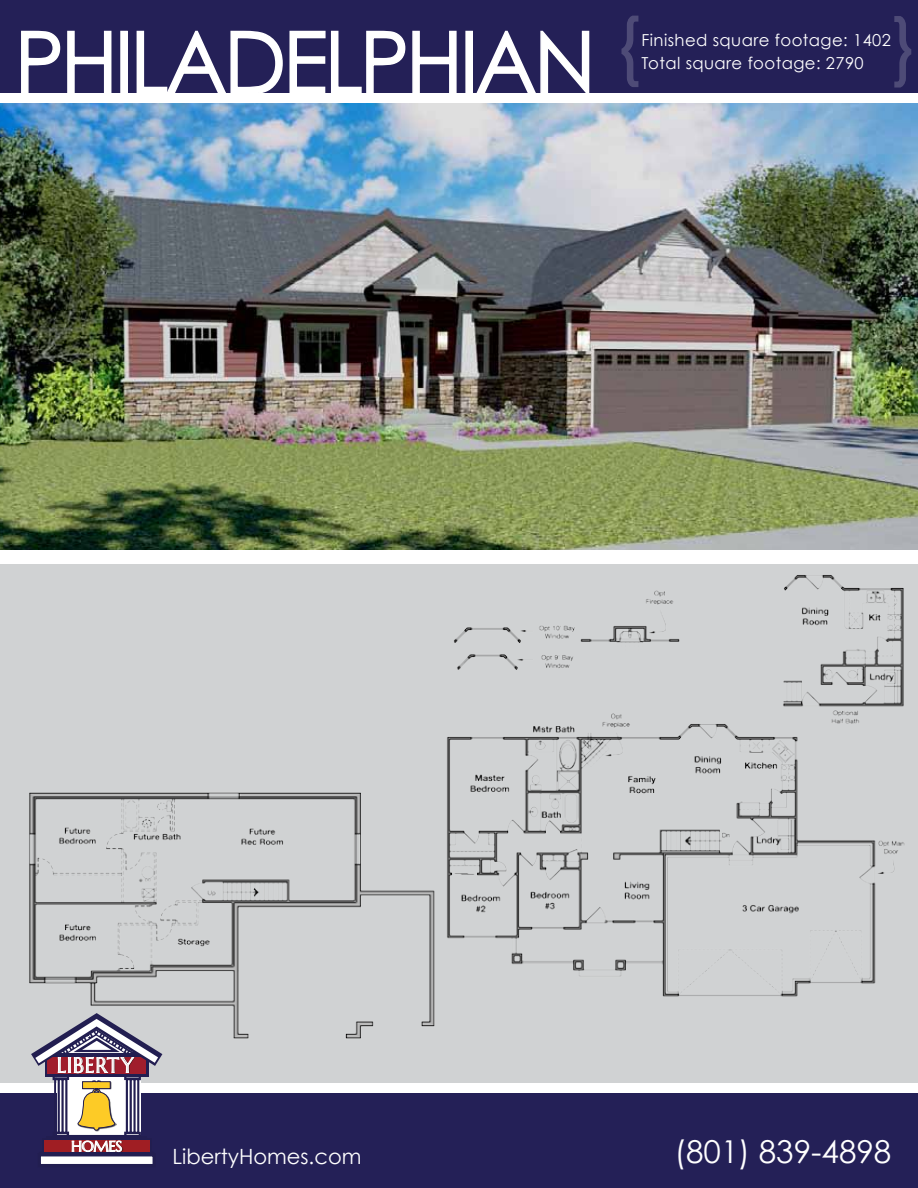
<style>
.page{position:relative;width:918px;height:1188px;background:#fff}
.page>*{position:absolute;margin:0;border:0;box-sizing:border-box;transform-origin:0 0}
.t1{font:86.25px "Century Gothic";letter-spacing:-.04em;color:#fff}
.t2{font:31.5px "Century Gothic";color:#fff}
.t3{font:21.3px "Marcellus";letter-spacing:.045em;color:#fff;scale:.93 1}
.t4{font:21px "Century Gothic";color:#fff}
.t5{font:16.5px/23.2px "Century Gothic";letter-spacing:.025em;color:#fff}
.t6{font:14.55px "Marcellus";letter-spacing:-.04em;color:#fff;scale:1.06 1}
</style>
<div class="page">
<div style="left:0;top:0;width:918px;height:92px;background:#242057"></div>
<div style="left:0;top:564px;width:918px;height:519px;background:#d0d2d3"></div>
<div style="left:0;top:1094px;width:918px;height:94px;background:#242057"></div>
<img style="left:0;top:104px;width:918px;height:446px">
<svg style="left:20px;top:30px;width:92px;height:63px"></svg>
<div style="left:120px;top:31px;width:8px;height:63px;border:2px solid #fff"></div>
<svg style="left:136px;top:30px;width:270px;height:63px"></svg>
<svg style="left:412px;top:30px;width:45px;height:63px"></svg>
<div style="left:465px;top:31px;width:8px;height:63px;border:2px solid #fff"></div>
<svg style="left:475px;top:30px;width:115px;height:63px"></svg>
<img style="left:0;top:792px;width:398px;height:302px">
<img style="left:398px;top:438px;width:520px;height:656px">
<svg style="left:621px;top:16px;width:17px;height:71px"></svg>
<svg style="left:894px;top:16px;width:17px;height:72px"></svg>
<div style="left:39px;top:1155px;width:115px;height:11px;background:#fff"></div>
<div style="left:38px;top:1153px;width:118px;height:14px;border:3px solid #221e51"></div>
<img style="left:70px;top:1153px;width:53px;height:4px">
<svg style="left:31px;top:1013px;width:131px;height:140px"></svg>
<h1 class="t1" style="left:14px;top:2px;width:583px">PHILADELPHIAN</h1>
<p class="t5" style="left:641px;top:28px;width:251px">Finished square footage: 1402<br>Total square footage: 2790</p>
<p class="t3" style="left:57px;top:1052px;width:84px">LIBERTY</p>
<p class="t6" style="left:71px;top:1137px;width:50px">HOMES</p>
<p class="t4" style="left:172px;top:1142px;width:191px">LibertyHomes.com</p>
<h2 class="t2" style="left:674px;top:1129px;width:218px">(801) 839-4898</h2>
</div>
